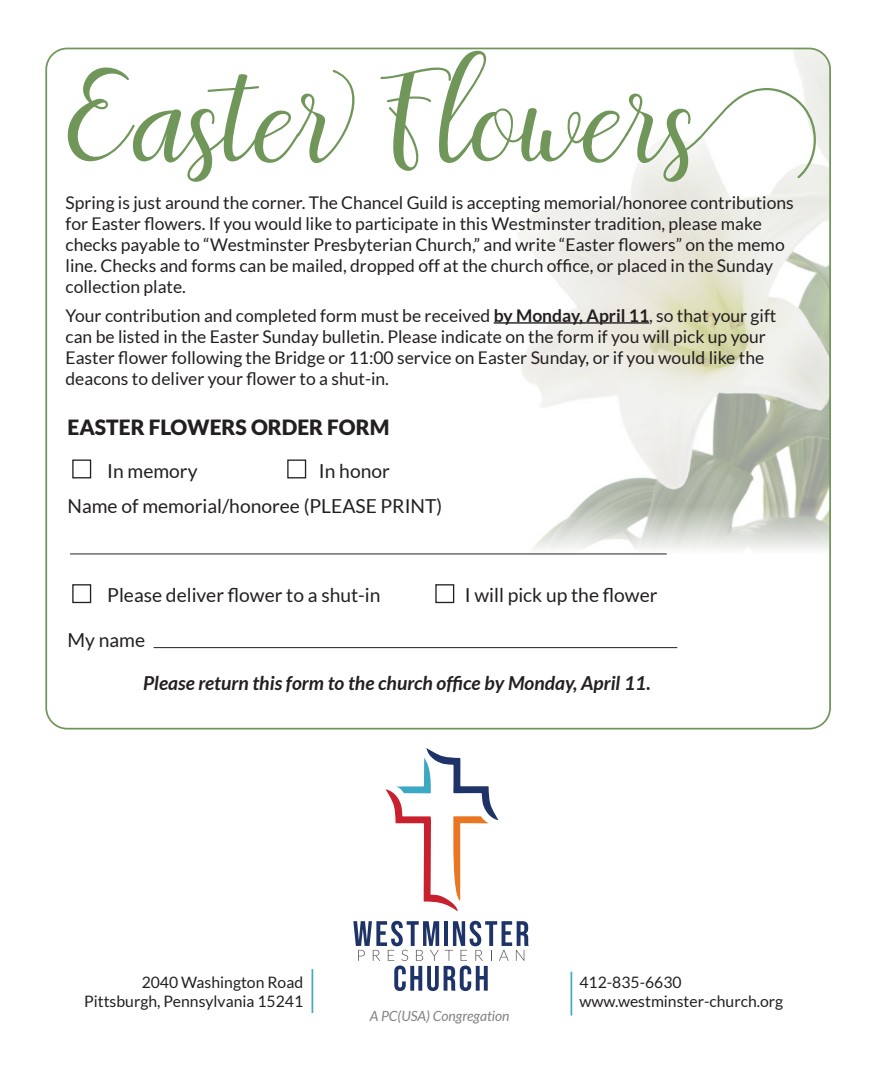
<style>
.page{position:relative;width:882px;height:1071px;background:#fff}
.page>*{position:absolute;margin:0;border:0;box-sizing:border-box;transform-origin:0 0}
.t1{font:147px "jealous script";letter-spacing:-.005em;color:#70965a}
.t2{font:900 21px "Lato";color:#231f20}
.t3{font:19.25px "Lato";color:#231f20}
.t4{font:italic 700 19.25px "Lato";color:#231f20}
.t5{font:17.5px/21px "Lato";color:#231f20}
.t6{font:15.75px "Lato";color:#231f20}
.t7{font:italic 14px "Lato";color:#808285}
.s1{font-weight:700}
</style>
<div class="page">
<hr style="left:571px;top:972px;width:1px;height:44px;background:#48a9c5">
<svg style="left:353px;top:921px;width:176px;height:70px"></svg>
<svg style="left:386px;top:748px;width:113px;height:163px"></svg>
<hr style="left:312px;top:969px;width:1px;height:44px;background:#48a9c5">
<img style="left:224px;top:48px;width:605px;height:506px">
<hr style="left:494px;top:322px;width:155px;height:2px;background:#231f20">
<div style="left:72px;top:460px;width:19px;height:18px;border:1px solid #231f20"></div>
<div style="left:287px;top:460px;width:19px;height:18px;border:1px solid #231f20"></div>
<hr style="left:70px;top:554px;width:597px;height:1px;background:#231f20">
<div style="left:72px;top:584px;width:19px;height:19px;border:1px solid #231f20"></div>
<div style="left:435px;top:584px;width:19px;height:19px;border:1px solid #231f20"></div>
<hr style="left:154px;top:647px;width:523px;height:1px;background:#231f20">
<p class="t1" style="left:66px;top:44px;width:752px">Easter Flowers</p>
<p class="t5" style="left:66px;top:192px;width:730px">Spring is just around the corner. The Chancel Guild is accepting memorial/honoree contributions for Easter flowers. If you would like to participate in this Westminster tradition, please make checks payable to “Westminster Presbyterian Church,” and write “Easter flowers” on the memo line. Checks and forms can be mailed, dropped off at the church office, or placed in the Sunday collection plate.</p>
<p class="t5" style="left:66px;top:305px;width:712px">Your contribution and completed form must be received <span class="s1">by Monday, April 11</span>, so that your gift can be listed in the Easter Sunday bulletin. Please indicate on the form if you will pick up your Easter flower following the Bridge or 11:00 service on Easter Sunday, or if you would like the deacons to deliver your flower to a shut-in.</p>
<p class="t2" style="left:68px;top:415px;width:323px">EASTER FLOWERS ORDER FORM</p>
<p class="t3" style="left:107px;top:460px;width:92px">In memory</p>
<p class="t3" style="left:319px;top:460px;width:72px">In honor</p>
<p class="t3" style="left:68px;top:495px;width:376px">Name of memorial/honoree (PLEASE PRINT)</p>
<p class="t3" style="left:107px;top:584px;width:275px">Please deliver flower to a shut-in</p>
<p class="t3" style="left:465px;top:584px;width:194px">I will pick up the flower</p>
<p class="t3" style="left:68px;top:629px;width:79px">My name</p>
<p class="t4" style="left:143px;top:671px;width:509px">Please return this form to the church office by Monday, April 11.</p>
<p class="t6" style="left:142px;top:973px;width:163px">2040 Washington Road</p>
<p class="t6" style="left:84px;top:993px;width:220px">Pittsburgh, Pennsylvania 15241</p>
<p class="t7" style="left:370px;top:1008px;width:141px">A PC(USA) Congregation</p>
<p class="t6" style="left:579px;top:973px;width:104px">412-835-6630</p>
<p class="t6" style="left:579px;top:993px;width:205px">www.westminster-church.org</p>
</div>
